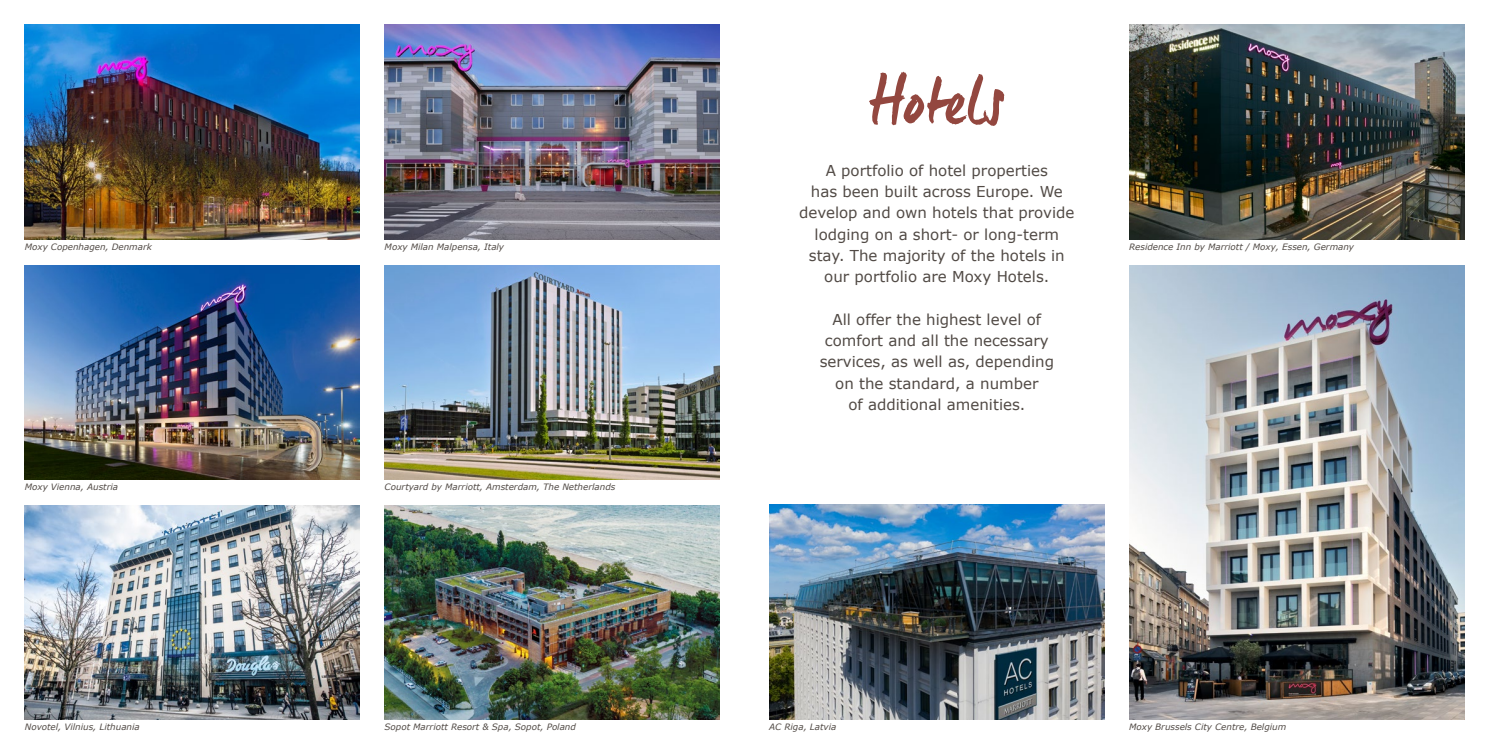
<style>
.page{position:relative;width:1489px;height:745px;background:#fff}
.page>*{position:absolute;margin:0;border:0;box-sizing:border-box;transform-origin:0 0}
.heading_orange{font:68.75px "Manus Vastint";color:#93473f}
.copy_centred___bal{font:15px/21.2px "Verdana";color:#514a45;text-align:center}
.photo_caption_below{font:italic 8.75px "Verdana";color:#514a45}
</style>
<div class="page">
<img style="left:25px;top:505px;width:335px;height:214px">
<img style="left:25px;top:265px;width:335px;height:215px">
<img style="left:384px;top:265px;width:335px;height:215px">
<img style="left:1129px;top:265px;width:334px;height:454px">
<img style="left:384px;top:25px;width:335px;height:215px">
<img style="left:769px;top:504px;width:335px;height:215px">
<img style="left:25px;top:25px;width:335px;height:215px">
<img style="left:1129px;top:25px;width:334px;height:215px">
<img style="left:384px;top:505px;width:335px;height:214px">
<p class="heading_orange" style="left:868px;top:58px;width:137px">Hotels</p>
<p class="copy_centred___bal" style="left:799px;top:160px;width:277px">A portfolio of hotel properties<br>has been built across Europe. We develop and own hotels that provide lodging on a short- or long-term stay. The majority of the hotels in our portfolio are Moxy Hotels.</p>
<p class="copy_centred___bal" style="left:819px;top:308px;width:236px">All offer the highest level of comfort and all the necessary services, as well as, depending on the standard, a number<br>of additional amenities.</p>
<p class="photo_caption_below" style="left:25px;top:241px;width:129px">Moxy Copenhagen, Denmark</p>
<p class="photo_caption_below" style="left:384px;top:241px;width:121px">Moxy Milan Malpensa, Italy</p>
<p class="photo_caption_below" style="left:1129px;top:241px;width:226px">Residence Inn by Marriott / Moxy, Essen, Germany</p>
<p class="photo_caption_below" style="left:25px;top:481px;width:95px">Moxy Vienna, Austria</p>
<p class="photo_caption_below" style="left:384px;top:481px;width:232px">Courtyard by Marriott, Amsterdam, The Netherlands</p>
<p class="photo_caption_below" style="left:25px;top:721px;width:116px">Novotel, Vilnius, Lithuania</p>
<p class="photo_caption_below" style="left:1129px;top:721px;width:159px">Moxy Brussels City Centre, Belgium</p>
<p class="photo_caption_below" style="left:384px;top:721px;width:193px">Sopot Marriott Resort &amp; Spa, Sopot, Poland</p>
<p class="photo_caption_below" style="left:769px;top:721px;width:69px">AC Riga, Latvia</p>
</div>
